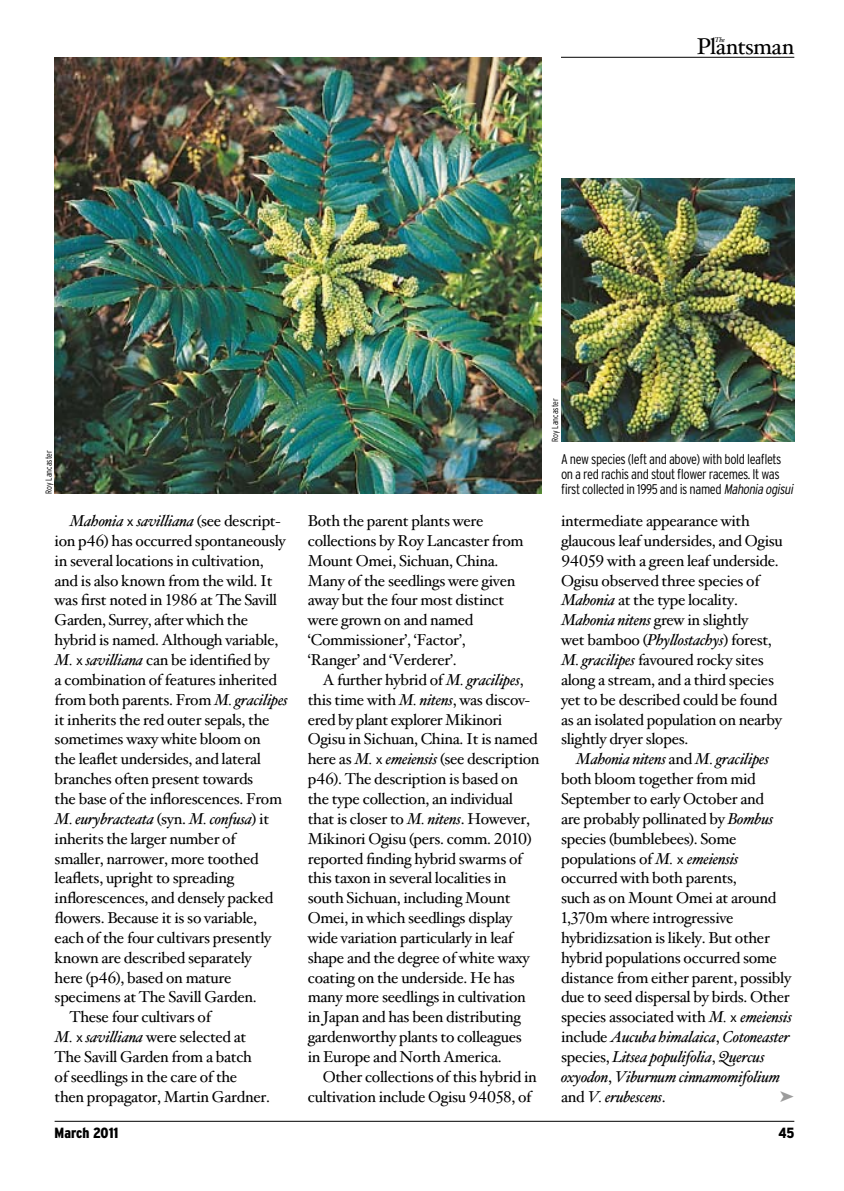
<style>
.page{position:relative;width:844px;height:1191px;background:#fff}
.page>*{position:absolute;margin:0;border:0;box-sizing:border-box;transform-origin:0 0}
.t1{font:22.93px "Hoefler Text";letter-spacing:-.03em;color:#000}
.t2{font:15.75px/19.8px "Hoefler Text";letter-spacing:-.02em;color:#000}
.t3{font:italic 15.75px "Hoefler Text";letter-spacing:-.02em;color:#000}
.t4{font:900 condensed 14.7px "Interstate";color:#000}
.t5{font:300 condensed 14px/14.9px "Interstate";letter-spacing:-.03em;color:#000}
.t6{font:300 condensed 8.75px "Interstate";letter-spacing:-.005em;color:#000}
.t7{font:italic 7px "Hoefler Text";color:#000}
.s1{font-family:"Interstate";font-weight:300;font-style:normal;font-stretch:condensed;font-size:12.6px}
.s2{font-style:normal}
.s3{font-style:italic}
.s4{font-family:"Interstate";font-weight:300;font-stretch:condensed;font-size:12.6px}
</style>
<div class="page">
<hr style="left:55px;top:1121px;width:739px;height:1px;background:#000">
<hr style="left:561px;top:57px;width:233px;height:1px;background:#000">
<img style="left:55px;top:57px;width:486px;height:437px">
<img style="left:561px;top:179px;width:233px;height:262px">
<p class="t7" style="left:714px;top:36px;width:12px">The</p>
<h1 class="t1" style="left:696px;top:33px;width:99px">Plantsman</h1>
<p class="t6" style="left:44px;top:494px;width:45px;rotate:-90deg">Roy Lancaster</p>
<p class="t3" style="left:69px;top:511px;width:212px">Mahonia <span class="s1">x</span> savilliana <span class="s2">(see descript-</span></p>
<p class="t2" style="left:55px;top:531px;width:233px">ion p46) has occurred spontaneously</p>
<p class="t2" style="left:55px;top:551px;width:210px">in several locations in cultivation,</p>
<p class="t2" style="left:55px;top:571px;width:219px">and is also known from the wild. It</p>
<p class="t2" style="left:55px;top:591px;width:223px">was first noted in 1986 at The Savill</p>
<p class="t2" style="left:55px;top:610px;width:195px">Garden, Surrey, after which the</p>
<p class="t2" style="left:55px;top:630px;width:225px">hybrid is named. Although variable,</p>
<p class="t2" style="left:55px;top:650px;width:216px"><span class="s3">M.</span> <span class="s4">x</span> <span class="s3">savilliana</span> can be identified by</p>
<p class="t2" style="left:55px;top:670px;width:224px">a combination of features inherited</p>
<p class="t2" style="left:55px;top:690px;width:235px">from both parents. From <span class="s3">M. gracilipes</span></p>
<p class="t2" style="left:55px;top:710px;width:216px">it inherits the red outer sepals, the</p>
<p class="t2" style="left:55px;top:729px;width:208px">sometimes waxy white bloom on</p>
<p class="t2" style="left:55px;top:749px;width:208px">the leaflet undersides, and lateral</p>
<p class="t2" style="left:55px;top:769px;width:200px">branches often present towards</p>
<p class="t2" style="left:55px;top:789px;width:229px">the base of the inflorescences. From</p>
<p class="t3" style="left:55px;top:809px;width:216px">M. eurybracteata <span class="s2">(syn.</span> M. confusa<span class="s2">) it</span></p>
<p class="t2" style="left:55px;top:829px;width:182px">inherits the larger number of</p>
<p class="t2" style="left:55px;top:849px;width:205px">smaller, narrower, more toothed</p>
<p class="t2" style="left:55px;top:868px;width:181px">leaflets, upright to spreading</p>
<p class="t2" style="left:55px;top:888px;width:220px">inflorescences, and densely packed</p>
<p class="t2" style="left:55px;top:908px;width:204px">flowers. Because it is so variable,</p>
<p class="t2" style="left:55px;top:928px;width:218px">each of the four cultivars presently</p>
<p class="t2" style="left:55px;top:948px;width:199px">known are described separately</p>
<p class="t2" style="left:55px;top:968px;width:178px">here (p46), based on mature</p>
<p class="t2" style="left:55px;top:987px;width:203px">specimens at The Savill Garden.</p>
<p class="t2" style="left:69px;top:1007px;width:143px">These four cultivars of</p>
<p class="t2" style="left:55px;top:1027px;width:193px"><span class="s3">M.</span> <span class="s4">x</span> <span class="s3">savilliana</span> were selected at</p>
<p class="t2" style="left:55px;top:1047px;width:199px">The Savill Garden from a batch</p>
<p class="t2" style="left:55px;top:1067px;width:184px">of seedlings in the care of the</p>
<p class="t2" style="left:55px;top:1087px;width:217px">then propagator, Martin Gardner.</p>
<p class="t2" style="left:308px;top:511px;width:217px">Both the parent plants were collections by Roy Lancaster from<br>Mount Omei, Sichuan, China.<br>Many of the seedlings were given away but the four most distinct were grown on and named ‘Commissioner’, ‘Factor’,<br>‘Ranger’ and ‘Verderer’.</p>
<p class="t2" style="left:308px;top:670px;width:233px;text-indent:15px">A further hybrid of <span class="s3">M. gracilipes</span>, this time with <span class="s3">M. nitens</span>, was discov&shy;ered by plant explorer Mikinori Ogisu in Sichuan, China. It is named here as <span class="s3">M.</span> <span class="s4">x</span> <span class="s3">emeiensis</span> (see description p46). The description is based on the type collection, an individual that is closer to <span class="s3">M. nitens</span>. However, Mikinori Ogisu (pers. comm. 2010) reported finding hybrid swarms of this taxon in several localities in south Sichuan, including Mount Omei, in which seedlings display wide variation particularly in leaf shape and the degree of white waxy coating on the underside. He has many more seedlings in cultivation in Japan and has been distributing gardenworthy plants to colleagues<br>in Europe and North America.</p>
<p class="t2" style="left:308px;top:1067px;width:230px;text-indent:15px">Other collections of this hybrid in cultivation include Ogisu 94058, of</p>
<p class="t6" style="left:550px;top:441px;width:45px;rotate:-90deg">Roy Lancaster</p>
<p class="t5" style="left:561px;top:451px;width:222px">A new species (left and above) with bold leaflets on a red rachis and stout flower racemes. It was</p>
<p class="t5" style="left:561px;top:481px;width:236px">first collected in 1995 and is named <span class="s3">Mahoniaogisui</span></p>
<p class="t2" style="left:561px;top:511px;width:223px">intermediate appearance with glaucous leaf undersides, and Ogisu<br>94059 with a green leaf underside.<br>Ogisu observed three species of<br><span class="s3">Mahonia</span> at the type locality.<br><span class="s3">Mahonia nitens</span> grew in slightly<br>wet bamboo (<span class="s3">Phyllostachys</span>) forest,<br><span class="s3">M. gracilipes</span> favoured rocky sites along a stream, and a third species yet to be described could be found as an isolated population on nearby slightly dryer slopes.</p>
<p class="t2" style="left:561px;top:749px;width:232px;text-indent:15px"><span class="s3">Mahonia nitens</span> and <span class="s3">M. gracilipes </span>both bloom together from mid<br>September to early October and<br>are probably pollinated by <span class="s3">Bombus </span>species (bumblebees). Some populations of <span class="s3">M.</span> <span class="s4">x</span> <span class="s3">emeiensis </span>occurred with both parents,<br>such as on Mount Omei at around<br>1,370m where introgressive hybridizsation is likely. But other hybrid populations occurred some distance from either parent, possibly due to seed dispersal by birds. Other species associated with <span class="s3">M.</span> <span class="s4">x</span> <span class="s3">emeiensis </span>include <span class="s3">Aucuba himalaica</span>, <span class="s3">Cotoneaster </span>species, <span class="s3">Litsea populifolia</span>, <span class="s3">Quercus oxyodon</span>, <span class="s3">Viburnum cinnamomifolium </span>and <span class="s3">V. erubescens</span>.</p>
<p class="t4" style="left:55px;top:1125px;width:65px">March 2011</p>
<p class="t4" style="left:778px;top:1125px;width:17px">45</p>
</div>
